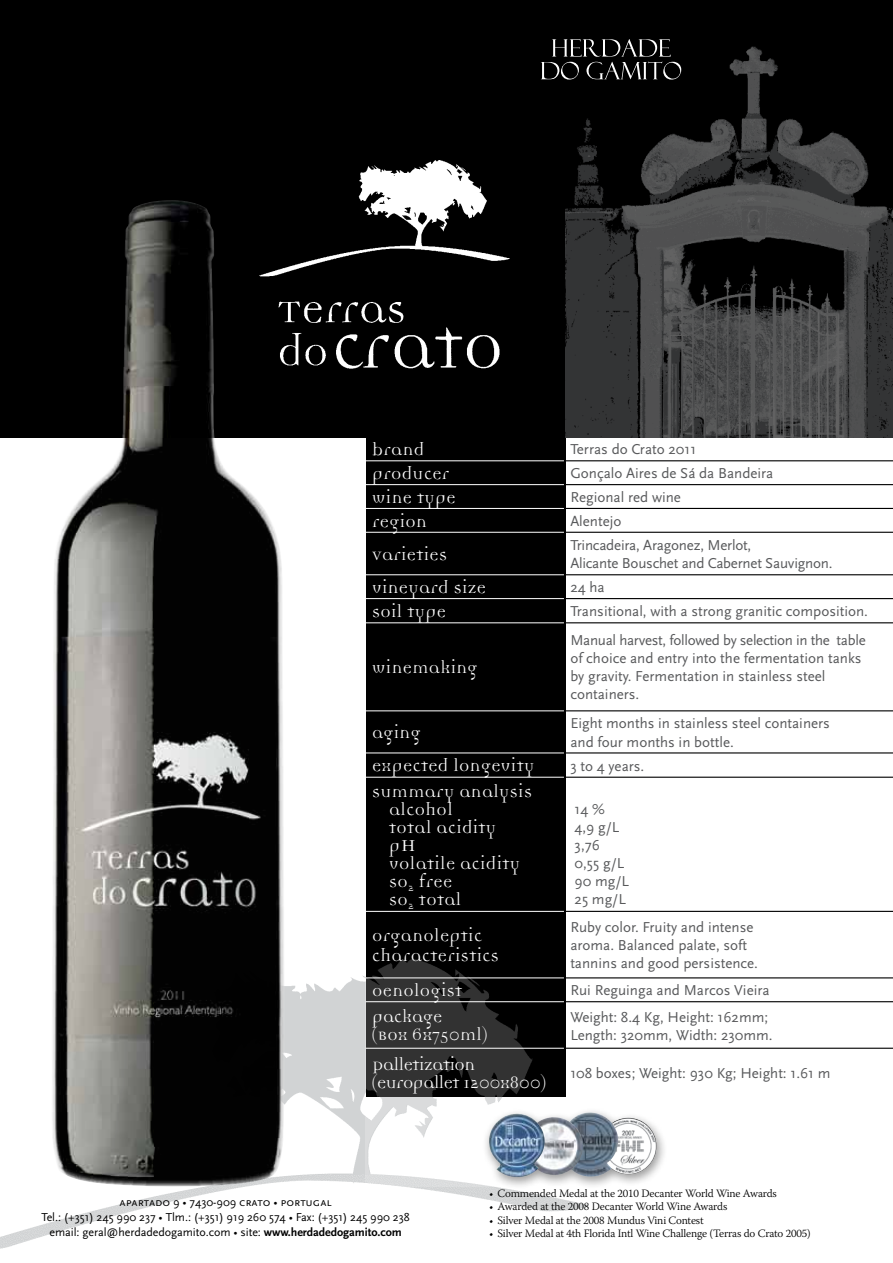
<style>
.page{position:relative;width:893px;height:1263px;background:#fff}
.page>*{position:absolute;margin:0;border:0;box-sizing:border-box;transform-origin:0 0}
.t1{font:19.5px/18px "Democratica";letter-spacing:.02em;color:#fff}
.t2{font:19.5px/18px "Democratica";letter-spacing:-.025em;color:#fff}
.t3{font:19.5px/18px "Democratica";color:#fff}
.t4{font:15px/18px "Scala Sans";color:#58595b}
.t5{font:12px/15px "Scala Sans";letter-spacing:-.005em;color:#000;text-align:center}
.t6{font:12px "Scala Sans Caps";letter-spacing:-.005em;color:#000}
.t7{font:300 11.25px "Warnock Pro";letter-spacing:-.015em;color:#000}
.s1{font-size:25.5px}
.s2{font-family:"Scala Sans"}
.s3{font-weight:700}
</style>
<div class="page">
<img style="left:0;top:975px;width:589px;height:274px">
<div style="left:366px;top:437px;width:200px;height:659px;background:#000"></div>
<hr style="left:564px;top:460px;width:329px;height:1px;background:#000">
<hr style="left:564px;top:484px;width:329px;height:1px;background:#000">
<hr style="left:564px;top:508px;width:329px;height:1px;background:#000">
<hr style="left:564px;top:532px;width:329px;height:1px;background:#000">
<hr style="left:564px;top:574px;width:329px;height:1px;background:#000">
<hr style="left:564px;top:598px;width:329px;height:1px;background:#000">
<hr style="left:564px;top:622px;width:329px;height:1px;background:#000">
<hr style="left:564px;top:710px;width:329px;height:1px;background:#000">
<hr style="left:564px;top:752px;width:329px;height:1px;background:#000">
<hr style="left:564px;top:777px;width:329px;height:1px;background:#000">
<hr style="left:564px;top:911px;width:329px;height:1px;background:#000">
<hr style="left:366px;top:460px;width:198px;height:1px;background:#fff">
<hr style="left:366px;top:484px;width:198px;height:1px;background:#fff">
<hr style="left:366px;top:508px;width:198px;height:1px;background:#fff">
<hr style="left:366px;top:532px;width:198px;height:1px;background:#fff">
<hr style="left:366px;top:574px;width:198px;height:1px;background:#fff">
<hr style="left:366px;top:598px;width:198px;height:1px;background:#fff">
<hr style="left:366px;top:622px;width:198px;height:1px;background:#fff">
<hr style="left:366px;top:710px;width:198px;height:1px;background:#fff">
<hr style="left:366px;top:752px;width:198px;height:1px;background:#fff">
<hr style="left:366px;top:777px;width:198px;height:1px;background:#fff">
<hr style="left:366px;top:911px;width:198px;height:1px;background:#fff">
<hr style="left:564px;top:977px;width:329px;height:1px;background:#000">
<hr style="left:564px;top:1001px;width:329px;height:1px;background:#000">
<hr style="left:564px;top:1048px;width:329px;height:1px;background:#000">
<img style="left:365px;top:959px;width:224px;height:227px">
<div style="left:0;top:0;width:893px;height:437px;background:#000"></div>
<img style="left:566px;top:58px;width:327px;height:379px">
<img style="left:285px;top:160px;width:224px;height:209px">
<svg style="left:541px;top:39px;width:226px;height:41px"></svg>
<img style="left:50px;top:200px;width:235px;height:987px">
<div style="left:482px;top:1107px;width:185px;height:83px;background:#000;opacity:.4"></div>
<img style="left:600px;top:1118px;width:56px;height:56px;border-radius:28px">
<img style="left:560px;top:1112px;width:60px;height:66px">
<img style="left:545px;top:1117px;width:23px;height:58px">
<img style="left:489px;top:1113px;width:56px;height:64px">
<h1 class="t1" style="left:372px;top:442px;width:54px">brand</h1>
<p class="t4" style="left:570px;top:441px;width:127px">Terras do Crato 2011</p>
<h1 class="t1" style="left:372px;top:466px;width:79px">producer</h1>
<p class="t4" style="left:570px;top:465px;width:205px">Gonçalo Aires de Sá da Bandeira</p>
<h1 class="t1" style="left:372px;top:490px;width:85px">wine type</h1>
<p class="t4" style="left:570px;top:488px;width:112px">Regional red wine</p>
<h1 class="t1" style="left:372px;top:514px;width:56px">region</h1>
<p class="t4" style="left:570px;top:512px;width:53px">Alentejo</p>
<h1 class="t1" style="left:372px;top:547px;width:77px">Varieties</h1>
<p class="t4" style="left:570px;top:536px;width:264px">Trincadeira, Aragonez, Merlot,<br>Alicante Bouschet and Cabernet Sauvignon.</p>
<h1 class="t1" style="left:372px;top:580px;width:115px">vineyard size</h1>
<p class="t4" style="left:570px;top:579px;width:36px">24 ha</p>
<h1 class="t1" style="left:372px;top:604px;width:75px">soil type</h1>
<p class="t4" style="left:570px;top:603px;width:299px">Transitional, with a strong granitic composition.</p>
<h1 class="t1" style="left:372px;top:660px;width:107px">winemaking</h1>
<p class="t4" style="left:570px;top:632px;width:297px">Manual harvest, followed by selection in the table of choice and entry into the fermentation tanks by gravity. Fermentation in stainless steel containers.</p>
<h1 class="t1" style="left:372px;top:725px;width:50px">aging</h1>
<p class="t4" style="left:570px;top:715px;width:261px">Eight months in stainless steel containers and four months in bottle.</p>
<h1 class="t1" style="left:372px;top:759px;width:164px">expected longevity</h1>
<p class="t4" style="left:570px;top:757px;width:75px">3 to 4 years.</p>
<h1 class="t1" style="left:389px;top:784px;width:144px;text-indent:-17px">summary analysis alcohol<br>total acidity<br>p<span class="s1">H<br></span>volatile acidity so<sub>2</sub> free<br>so<sub>2</sub> total</h1>
<p class="t4" style="left:575px;top:800px;width:56px">14 %<br>4,9 g/L<br>3,76<br>0,55 g/L<br>90 mg/L<br>25 mg/L</p>
<h1 class="t1" style="left:372px;top:928px;width:128px;line-height:19.5px">organoleptic characteristics</h1>
<p class="t4" style="left:570px;top:919px;width:189px">Ruby color. Fruity and intense aroma. Balanced palate, soft tannins and good persistence.</p>
<h1 class="t1" style="left:372px;top:983px;width:91px">oenologist</h1>
<p class="t4" style="left:570px;top:982px;width:201px">Rui Reguinga and Marcos Vieira</p>
<h1 class="t3" style="left:372px;top:1009px;width:117px">package<br>(Box 6x750ml)</h1>
<p class="t4" style="left:570px;top:1008px;width:204px">Weight: 8.4 Kg, Height: 162mm;<br>Length: 320mm, Width: 230mm.</p>
<h1 class="t2" style="left:372px;top:1057px;width:175px">Palletization (europallet 1200x800)</h1>
<p class="t4" style="left:570px;top:1065px;width:262px">108 boxes; Weight: 930 Kg; Height: 1.61 m</p>
<p class="t6" style="left:120px;top:1196px;width:214px">apartado <span class="s2">9 • 7430-909</span> crato <span class="s2">•</span> portugal</p>
<p class="t5" style="left:41px;top:1210px;width:370px">Tel.: (+351) 245 990 237 • Tlm.: (+351) 919 260 574 • Fax: (+351) 245 990 238 email: geral@herdadedogamito.com • site: <span class="s3">www.herdadedogamito.com</span></p>
<p class="t7" style="left:489px;top:1186px;width:289px">• Commended Medal at the 2010 Decanter World Wine Awards</p>
<p class="t7" style="left:489px;top:1200px;width:240px">• Awarded at the 2008 Decanter World Wine Awards</p>
<p class="t7" style="left:489px;top:1213px;width:216px">• Silver Medal at the 2008 Mundus Vini Contest</p>
<p class="t7" style="left:489px;top:1227px;width:323px">• Silver Medal at 4th Florida Intl Wine Challenge (Terras do Crato 2005)</p>
</div>
